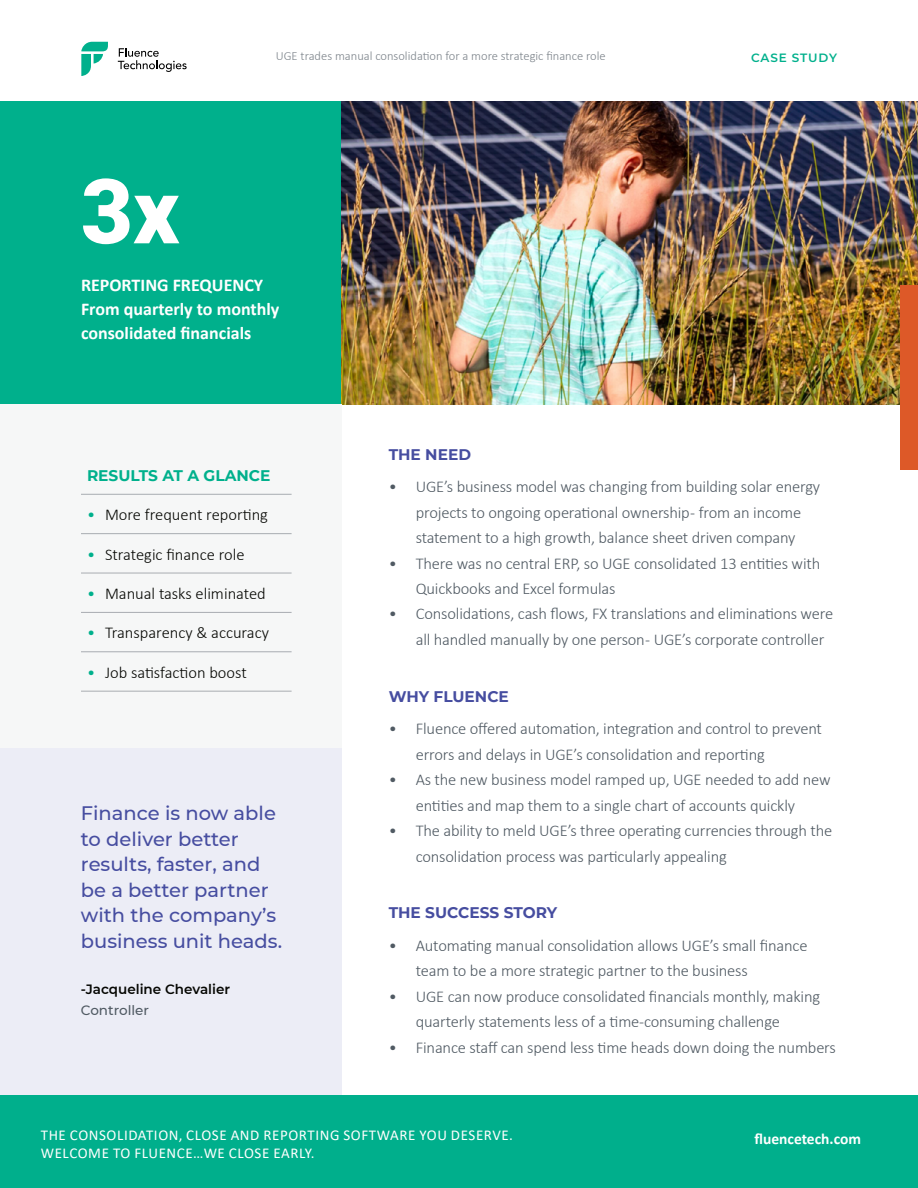
<style>
.page{position:relative;width:918px;height:1188px;background:#fff}
.page>*{position:absolute;margin:0;border:0;box-sizing:border-box;transform-origin:0 0}
.t1{font:900 90px "Roboto";color:#fff}
.t2{font:500 19.5px/25.5px "Montserrat";color:#464da0}
.t3{font:700 18px/24px "Calibri";color:#fff}
.t4{font:300 16.5px/25.5px "Calibri";letter-spacing:-.01em;color:#505a63}
.t5{font:300 16.5px "Calibri";color:#050602}
.t6{font:700 15.45px "Calibri";color:#fff}
.t7{font:700 15.3px "Montserrat";color:#464da0}
.t8{font:700 15.3px "Montserrat";color:#00b08c}
.t9{font:15px "Calibri";letter-spacing:.04em;color:#fff}
.t10{font:600 13.5px "Montserrat";color:#050602}
.t11{font:500 13.5px "Montserrat";color:#505a63}
.t12{font:300 12.45px "Calibri";color:#7c838a}
.t13{font:600 12px "Montserrat";letter-spacing:.065em;color:#00b08c}
.s1{color:#00b08c}
</style>
<div class="page">
<svg style="left:118px;top:48px;width:69px;height:24px"></svg>
<svg style="left:81px;top:42px;width:27px;height:34px"></svg>
<div style="left:0;top:1095px;width:918px;height:93px;background:#00af8c"></div>
<div style="left:0;top:102px;width:342px;height:302px;background:#00b08c"></div>
<div style="left:0;top:747px;width:341px;height:348px;background:#ecedf6"></div>
<img style="left:342px;top:102px;width:576px;height:302px">
<div style="left:900px;top:286px;width:18px;height:184px;background:#dd5928"></div>
<div style="left:0;top:404px;width:342px;height:343px;background:#f6f7f7"></div>
<hr style="left:81px;top:494px;width:211px;height:1px;background:#a8acb1">
<hr style="left:81px;top:533px;width:211px;height:1px;background:#a8acb1">
<hr style="left:81px;top:573px;width:211px;height:1px;background:#a8acb1">
<hr style="left:81px;top:612px;width:211px;height:1px;background:#a8acb1">
<hr style="left:81px;top:652px;width:211px;height:1px;background:#a8acb1">
<hr style="left:81px;top:691px;width:211px;height:1px;background:#a8acb1">
<p class="t12" style="left:276px;top:49px;width:331px">UGE trades manual consolidation for a more strategic finance role</p>
<p class="t13" style="left:751px;top:49px;width:87px">CASE STUDY</p>
<h1 class="t1" style="left:81px;top:148px;width:100px">3x</h1>
<p class="t3" style="left:81px;top:273px;width:200px">REPORTING FREQUENCY<br>From quarterly to monthly consolidated financials</p>
<p class="t8" style="left:87px;top:464px;width:185px">RESULTS AT A GLANCE</p>
<p class="t5" style="left:87px;top:504px;width:182px"><span class="s1">•</span> More frequent reporting</p>
<p class="t5" style="left:87px;top:544px;width:159px"><span class="s1">•</span> Strategic finance role</p>
<p class="t5" style="left:87px;top:583px;width:180px"><span class="s1">•</span> Manual tasks eliminated</p>
<p class="t5" style="left:87px;top:623px;width:184px"><span class="s1">•</span> Transparency &amp; accuracy</p>
<p class="t5" style="left:87px;top:662px;width:161px"><span class="s1">•</span> Job satisfaction boost</p>
<p class="t2" style="left:81px;top:800px;width:203px">Finance is now able to deliver better results, faster, and be a better partner with the company’s business unit heads.</p>
<p class="t10" style="left:81px;top:980px;width:151px">-Jacqueline Chevalier</p>
<p class="t11" style="left:81px;top:1001px;width:70px">Controller</p>
<p class="t7" style="left:389px;top:443px;width:84px">THE NEED</p>
<p class="t4" style="left:389px;top:474px;width:433px;text-align:center">• UGE’s business model was changing from building solar energy projects to ongoing operational ownership - from an income statement to a high growth, balance sheet driven company</p>
<p class="t4" style="left:416px;top:550px;width:406px;text-indent:-27px">• There was no central ERP, so UGE consolidated 13 entities with<br>Quickbooks and Excel formulas</p>
<p class="t4" style="left:416px;top:601px;width:419px;text-indent:-27px">• Consolidations, cash flows, FX translations and eliminations were all handled manually by one person - UGE’s corporate controller</p>
<p class="t7" style="left:389px;top:685px;width:122px">WHY FLUENCE</p>
<p class="t4" style="left:416px;top:716px;width:408px;text-indent:-27px">• Fluence offered automation, integration and control to prevent errors and delays in UGE’s consolidation and reporting</p>
<p class="t4" style="left:389px;top:767px;width:444px;text-align:center">• As the new business model ramped up, UGE needed to add new entities and map them to a single chart of accounts quickly</p>
<p class="t4" style="left:416px;top:818px;width:418px;text-indent:-27px">• The ability to meld UGE’s three operating currencies through the consolidation process was particularly appealing</p>
<p class="t7" style="left:389px;top:902px;width:170px">THE SUCCESS STORY</p>
<p class="t4" style="left:416px;top:932px;width:393px;text-indent:-27px">• Automating manual consolidation allows UGE’s small finance team to be a more strategic partner to the business</p>
<p class="t4" style="left:416px;top:983px;width:406px;text-indent:-27px">• UGE can now produce consolidated financials monthly, making quarterly statements less of a time-consuming challenge</p>
<p class="t4" style="left:389px;top:1034px;width:449px">• Finance staff can spend less time heads down doing the numbers</p>
<p class="t9" style="left:41px;top:1124px;width:474px">THE CONSOLIDATION, CLOSE AND REPORTING SOFTWARE YOU DESERVE.</p>
<p class="t6" style="left:754px;top:1128px;width:108px">fluencetech.com</p>
<p class="t9" style="left:41px;top:1142px;width:275px">WELCOME TO FLUENCE…WE CLOSE EARLY.</p>
</div>
